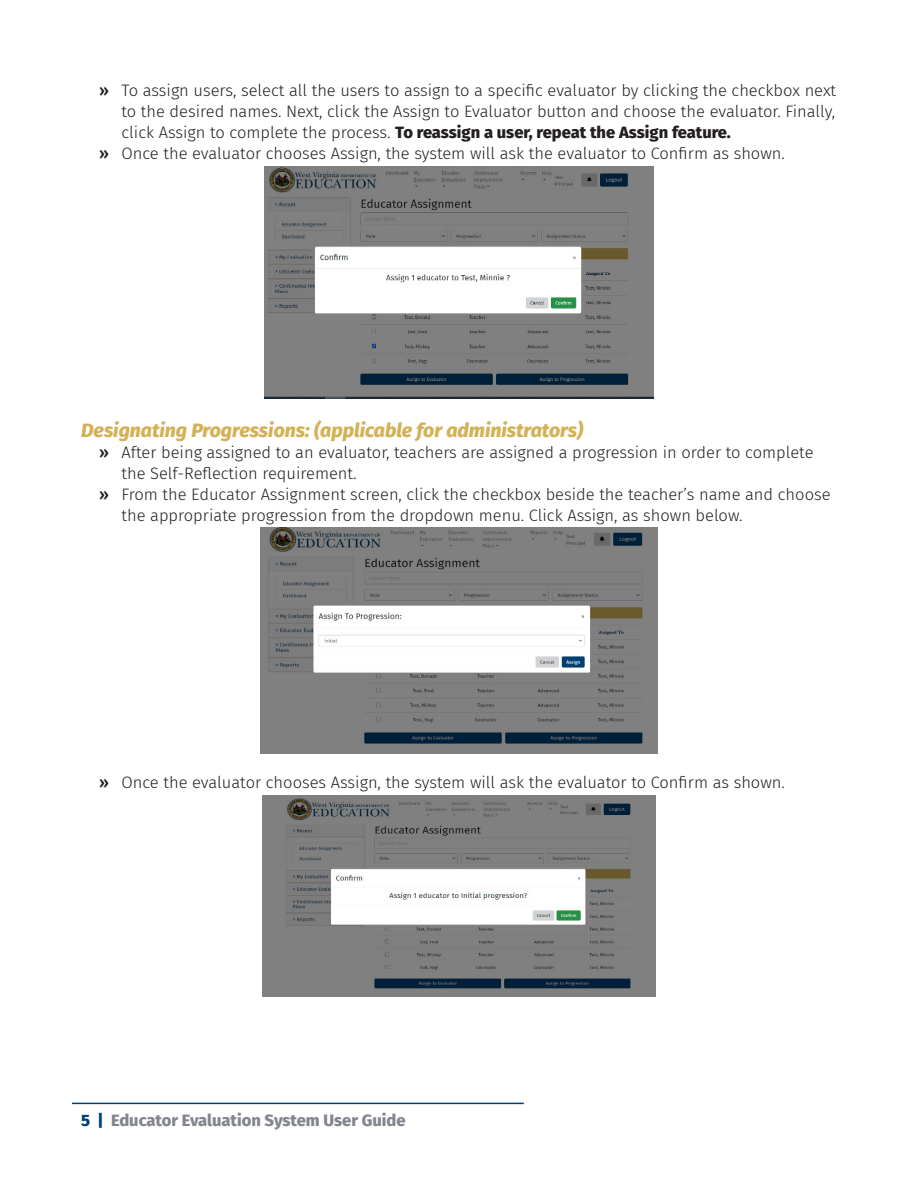
<style>
.page{position:relative;width:918px;height:1188px;background:#fff}
.page>*{position:absolute;margin:0;border:0;box-sizing:border-box;transform-origin:0 0}
.Heading_3{font:italic 800 19.5px "Fira Sans";color:#d3b257}
.t1{font:300 16.5px/21px "Fira Sans";color:#231f20}
.t2{font:800 16.5px "Fira Sans";color:#83868e}
.s1{font-weight:500}
.s2{font-weight:800}
.s3{color:#004071}
</style>
<div class="page">
<hr style="left:72px;top:1103px;width:452px;height:1px;background:#004071">
<img style="left:264px;top:167px;width:390px;height:232px">
<img style="left:261px;top:528px;width:396px;height:225px">
<img style="left:263px;top:795px;width:392px;height:201px">
<p class="t1" style="left:122px;top:80px;width:716px;text-align:justify;text-indent:-22px"><span class="s1">»</span> To assign users, select all the users to assign to a specific evaluator by clicking the checkbox next to the desired names. Next, click the Assign to Evaluator button and choose the evaluator. Finally, click Assign to complete the process. <span class="s2">To reassign a user, repeat the Assign feature.</span></p>
<p class="t1" style="left:99px;top:143px;width:687px"><span class="s1">»</span> Once the evaluator chooses Assign, the system will ask the evaluator to Confirm as shown.</p>
<p class="Heading_3" style="left:81px;top:413px;width:504px">Designating Progressions: (applicable for administrators)</p>
<p class="t1" style="left:122px;top:441px;width:694px;text-indent:-22px"><span class="s1">»</span> After being assigned to an evaluator, teachers are assigned a progression in order to complete the Self-Reflection requirement.</p>
<p class="t1" style="left:122px;top:483px;width:711px;text-indent:-22px"><span class="s1">»</span> From the Educator Assignment screen, click the checkbox beside the teacher’s name and choose the appropriate progression from the dropdown menu. Click Assign, as shown below.</p>
<p class="t1" style="left:99px;top:772px;width:687px"><span class="s1">»</span> Once the evaluator chooses Assign, the system will ask the evaluator to Confirm as shown.</p>
<p class="t2" style="left:81px;top:1106px;width:326px"><span class="s3">5 |</span> Educator Evaluation System User Guide</p>
</div>
